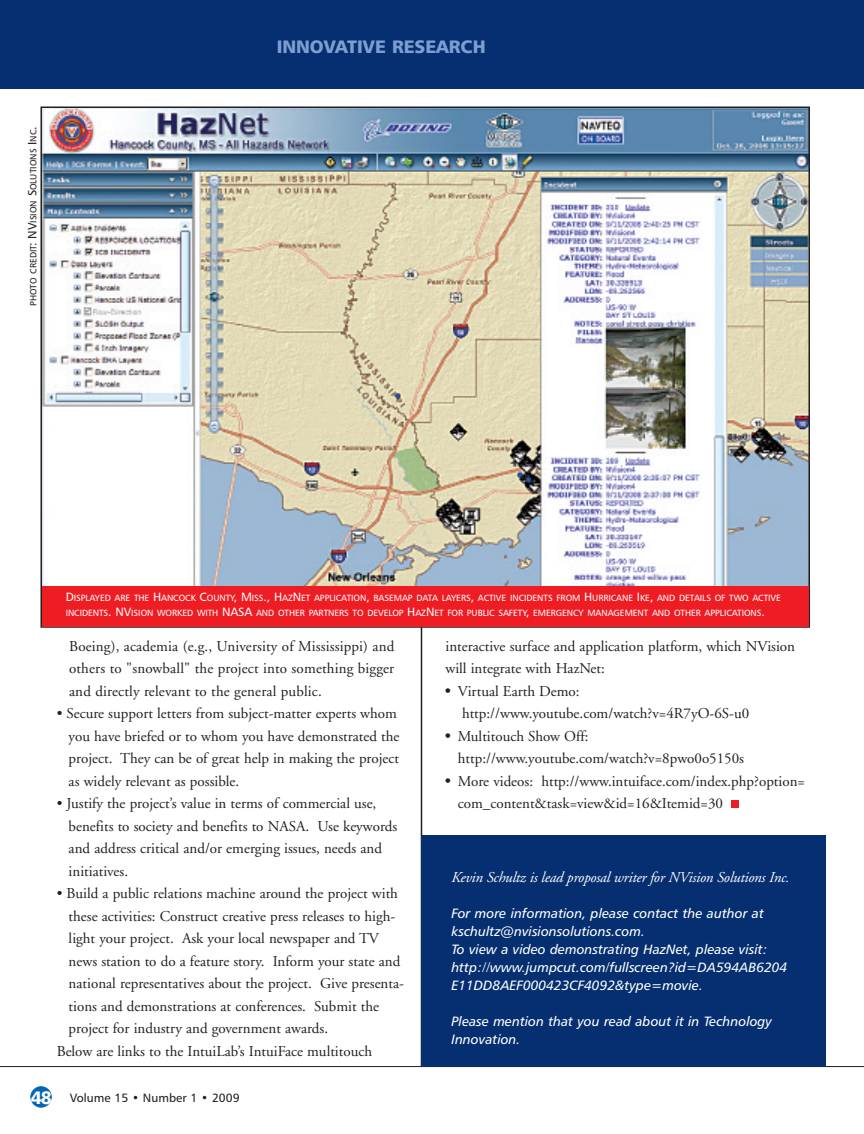
<style>
.page{position:relative;width:864px;height:1134px;background:#fff}
.page>*{position:absolute;margin:0;border:0;box-sizing:border-box;transform-origin:0 0}
.t1{font:18px "Humanist 777 BT Black B";letter-spacing:-.005em;color:#7e9ed2}
.t2{font:15px/22.5px "Adobe Garamond";color:#231f20}
.t3{font:italic 15px "Adobe Garamond";letter-spacing:-.015em;color:#fff}
.t4{font:13.5px/18px "Humanist 777 BT Italic B";color:#fff}
.t5{font:12px "Humanist 777 BT Roman B";color:#231f20}
.t6{font:9px/15px "Humanist 777 BT Roman B";letter-spacing:-.01em;color:#fff}
.t7{font:9px "Humanist 777 BT Roman B";color:#231f20}
.s1{font-size:12px}
.s2{font-family:"Humanist 777 BT Black B";font-size:18px;color:#fff}
.s3{font-family:"Univers";font-stretch:condensed}
</style>
<div class="page">
<hr style="left:863px;top:0;width:1px;height:89px;background:#052f71">
<hr style="left:0;top:1066px;width:864px;height:1px;background:#231f20">
<div style="left:0;top:0;width:863px;height:89px;background:#052f71"></div>
<div style="left:731px;top:801px;width:7px;height:7px;background:#ee1d23"></div>
<hr style="left:421px;top:604px;width:1px;height:463px;background:#231f20">
<div style="left:421px;top:835px;width:404px;height:232px;background:#052f71"></div>
<img style="left:43px;top:109px;width:764px;height:477px">
<div style="left:42px;top:586px;width:767px;height:41px;background:#ee1d23"></div>
<div style="left:31px;top:1087px;width:20px;height:20px;background:#0166b3;border-radius:50%"></div>
<div style="left:30px;top:1086px;width:22px;height:22px;border:2px solid #0166b3;border-radius:50%"></div>
<p class="t7" style="left:30px;top:306px;width:181px;rotate:-90deg">PHOTO CREDIT<span class="s1">: NV</span>ISION <span class="s1">S</span>OLUTIONS <span class="s1">I</span>NC<span class="s1">.</span></p>
<p class="t1" style="left:277px;top:39px;width:210px">INNOVATIVE RESEARCH</p>
<p class="t6" style="left:66px;top:591px;width:717px"><span class="s1">D</span>ISPLAYED ARE THE <span class="s1">H</span>ANCOCK <span class="s1">C</span>OUNTY<span class="s1">, M</span>ISS<span class="s1">., H</span>AZ<span class="s1">N</span>ET APPLICATION<span class="s1">,</span> BASEMAP DATA LAYERS<span class="s1">,</span> ACTIVE INCIDENTS FROM <span class="s1">H</span>URRICANE <span class="s1">I</span>KE<span class="s1">,</span> AND DETAILS OF TWO ACTIVE<br>INCIDENTS<span class="s1">. NV</span>ISION WORKED WITH <span class="s1">NASA</span> AND OTHER PARTNERS TO DEVELOP <span class="s1">H</span>AZ<span class="s1">N</span>ET FOR PUBLIC SAFETY<span class="s1">,</span> EMERGENCY MANAGEMENT AND OTHER APPLICATIONS<span class="s1">.</span></p>
<p class="t2" style="left:69px;top:636px;width:327px;text-align:justify">Boeing), academia (e.g., University of Mississippi) and others to "snowball" the project into something bigger and directly relevant to the general public.</p>
<p class="t2" style="left:69px;top:703px;width:332px;text-indent:-12px">• Secure support letters from subject-matter experts whom you have briefed or to whom you have demonstrated the project. They can be of great help in making the project as widely relevant as possible.</p>
<p class="t2" style="left:69px;top:793px;width:330px;text-indent:-12px">• Justify the project’s value in terms of commercial use, benefits to society and benefits to NASA. Use keywords and address critical and/or emerging issues, needs and initiatives.</p>
<p class="t2" style="left:69px;top:883px;width:337px;text-indent:-12px">• Build a public relations machine around the project with these activities: Construct creative press releases to high&shy;light your project. Ask your local newspaper and TV news station to do a feature story. Inform your state and national representatives about the project. Give presenta&shy;tions and demonstrations at conferences. Submit the project for industry and government awards.</p>
<p class="t2" style="left:57px;top:1041px;width:317px">Below are links to the IntuiLab’s IntuiFace multitouch</p>
<p class="t5" style="left:31px;top:1093px;width:210px"><span class="s2">48</span> Volume 15 • Number 1 • 2009</p>
<p class="t2" style="left:445px;top:636px;width:351px">interactive surface and application platform, which NVision will integrate with HazNet:</p>
<p class="t2" style="left:462px;top:681px;width:289px;text-indent:-17px"><span class="s3">•</span> Virtual Earth Demo: http://www.youtube.com/watch?v=4R7yO-6S-u0</p>
<p class="t2" style="left:458px;top:726px;width:288px;text-indent:-12px"><span class="s3">•</span> Multitouch Show Off: http://www.youtube.com/watch?v=8pwo0o5150s</p>
<p class="t2" style="left:458px;top:771px;width:349px;text-indent:-12px"><span class="s3">•</span> More videos: http://www.intuiface.com/index.php?option= com_content&amp;task=view&amp;id=16&amp;Itemid=30</p>
<p class="t3" style="left:451px;top:871px;width:340px">Kevin Schultz is lead proposal writer for NVision Solutions Inc.</p>
<p class="t4" style="left:451px;top:905px;width:337px">For more information, please contact the author at kschultz@nvisionsolutions.com.<br>To view a video demonstrating HazNet, please visit: http://www.jumpcut.com/fullscreen?id=DA594AB6204<br>E11DD8AEF000423CF4092&amp;type=movie.</p>
<p class="t4" style="left:451px;top:1013px;width:322px">Please mention that you read about it in Technology<br>Innovation.</p>
</div>
